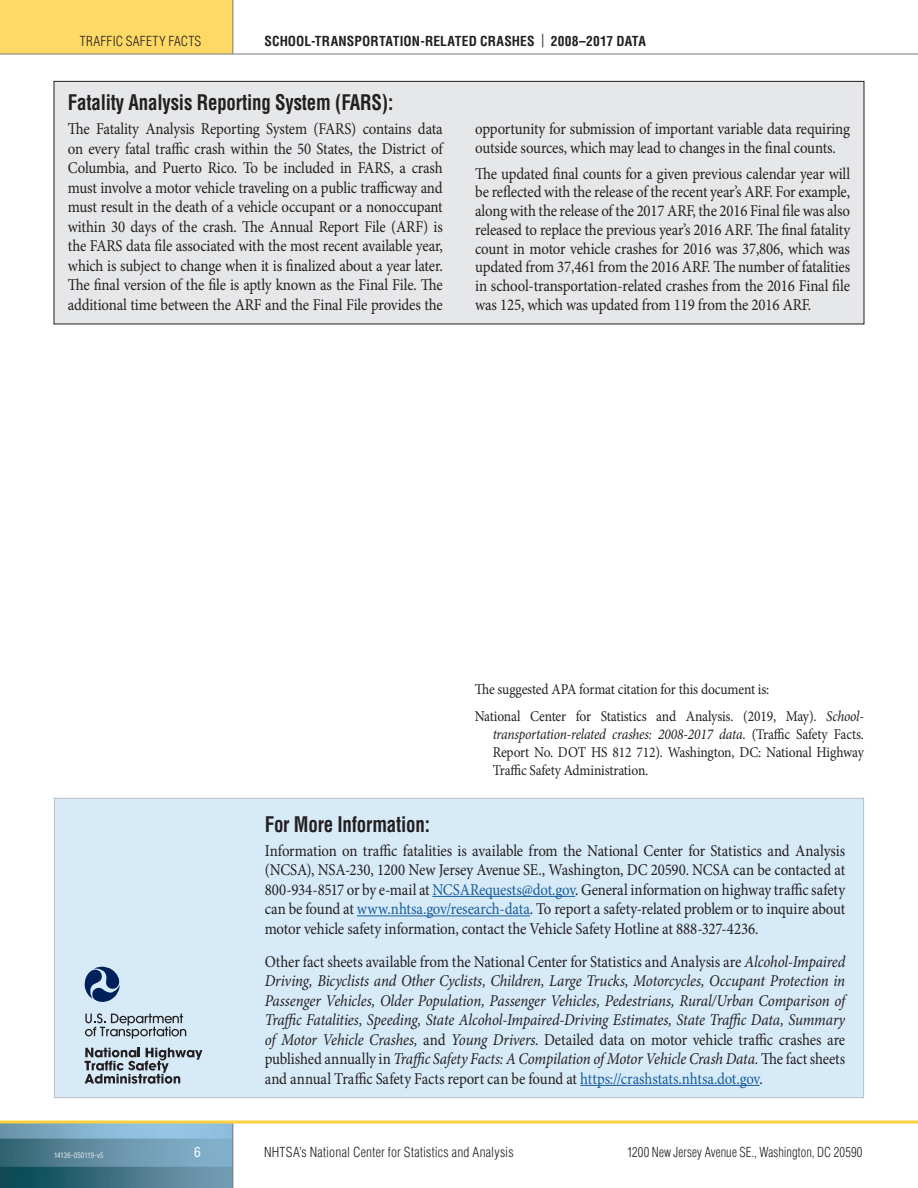
<style>
.page{position:relative;width:918px;height:1188px;background:#fff}
.page>*{position:absolute;margin:0;border:0;box-sizing:border-box;transform-origin:0 0}
.HeadA{font:700 condensed 21px "Helvetica LT Std";letter-spacing:-.01em;color:#231f20;scale:.9 1}
.Body{font:16.5px/19.5px "Minion Pro";letter-spacing:-.01em;color:#231f20;text-align:justify;scale:.9 1}
.Body-2{font:italic 16.5px/19.5px "Minion Pro";letter-spacing:-.01em;color:#231f20;text-align:justify;scale:.9 1}
.Citation{font:15px/18px "Minion Pro";letter-spacing:-.01em;color:#231f20;text-align:justify;scale:.9 1}
.t1{font:300 condensed 13.5px "Helvetica LT Std";letter-spacing:.01em;color:#231f20}
.t2{font:700 condensed 13.5px "Helvetica LT Std";letter-spacing:.01em;color:#231f20}
.t3{font:300 condensed 13.5px "Helvetica LT Std";letter-spacing:.01em;color:#231f20;scale:.93 1}
.t4{font:condensed 13.5px "Helvetica LT Std";color:#fff}
.t5{font:300 condensed 7.5px "Helvetica LT Std";letter-spacing:.01em;color:#fff}
.s1{font-weight:400}
.s2{font-style:italic}
.s3{color:#175d9e}
.s4{font-style:normal}
.s5{font-style:normal;color:#175d9e}
</style>
<div class="page">
<div style="left:0;top:0;width:233px;height:54px;background:#ffd965"></div>
<img style="left:0;top:1124px;width:232px;height:64px">
<hr style="left:232px;top:1122px;width:1px;height:66px;background:#76787b">
<hr style="left:232px;top:0;width:1px;height:54px;background:#76787b">
<svg style="left:0;top:1120px;width:918px;height:4px;background:#fbd96d"></svg>
<hr style="left:0;top:54px;width:918px;height:1px;background:#76787b">
<div style="left:54px;top:798px;width:810px;height:300px;background:#d7eaf7"></div>
<hr style="left:432px;top:896px;width:143px;height:1px;background:#175d9e">
<hr style="left:357px;top:915px;width:173px;height:1px;background:#175d9e">
<hr style="left:580px;top:1085px;width:179px;height:1px;background:#175d9e">
<svg style="left:84px;top:967px;width:36px;height:35px"></svg>
<svg style="left:85px;top:1013px;width:101px;height:26px"></svg>
<svg style="left:85px;top:1048px;width:117px;height:36px"></svg>
<div style="left:54px;top:81px;width:810px;height:243px;background:#e6e7e9"></div>
<div style="left:54px;top:81px;width:810px;height:243px;border:1px solid #231f20"></div>
<p class="t1" style="left:80px;top:32px;width:123px">TRAFFIC SAFETY FACTS</p>
<p class="t2" style="left:264px;top:32px;width:383px">SCHOOL-TRANSPORTATION-RELATED CRASHES <span class="s1">|</span> 2008–2017 DATA</p>
<p class="HeadA" style="left:68px;top:90px;width:363px">Fatality Analysis Reporting System (FARS):</p>
<p class="Body" style="left:68px;top:119px;width:418px">The Fatality Analysis Reporting System (FARS) contains data on every fatal traffic crash within the 50 States, the District of Columbia, and Puerto Rico. To be included in FARS, a crash must involve a motor vehicle traveling on a public trafficway and must result in the death of a vehicle occupant or a nonoccupant within 30 days of the crash. The Annual Report File (ARF) is the FARS data file associated with the most recent available year, which is subject to change when it is finalized about a year later.<br>The final version of the file is aptly known as the Final File. The additional time between the ARF and the Final File provides the</p>
<p class="Body" style="left:475px;top:120px;width:418px;line-height:18.8px">opportunity for submission of important variable data requiring outside sources, which may lead to changes in the final counts.</p>
<p class="Body" style="left:475px;top:164px;width:418px;line-height:18.8px">The updated final counts for a given previous calendar year will be reflected with the release of the recent year’s ARF. For example, along with the release of the 2017 ARF, the 2016 Final file was also released to replace the previous year’s 2016 ARF. The final fatality count in motor vehicle crashes for 2016 was 37,806, which was updated from 37,461 from the 2016 ARF. The number of fatalities in school-transportation-related crashes from the 2016 Final file was 125, which was updated from 119 from the 2016 ARF.</p>
<p class="Citation" style="left:475px;top:681px;width:329px">The suggested APA format citation for this document is:</p>
<p class="Citation" style="left:493px;top:708px;width:414px;text-indent:-18px">National Center for Statistics and Analysis. (2019, May). <span class="s2">School&shy;transportation-related crashes: 2008-2017 data</span>. (Traffic Safety Facts.<br>Report No. DOT HS 812 712). Washington, DC: National Highway Traffic Safety Administration.</p>
<p class="t5" style="left:54px;top:1150px;width:51px">14136-050119-v5</p>
<p class="HeadA" style="left:265px;top:811px;width:185px">For More Information:</p>
<p class="Body" style="left:265px;top:841px;width:647px">Information on traffic fatalities is available from the National Center for Statistics and Analysis (NCSA), NSA-230, 1200 New Jersey Avenue SE., Washington, DC 20590. NCSA can be contacted at 800-934-8517 or by e-mail at <span class="s3">NCSARequests@dot.gov</span>. General information on highway traffic safety can be found at <span class="s3">www.nhtsa.gov/research-data</span>. To report a safety-related problem or to inquire about motor vehicle safety information, contact the Vehicle Safety Hotline at 888-327-4236.</p>
<p class="Body-2" style="left:265px;top:952px;width:647px"><span class="s4">Other fact sheets available from the National Center for Statistics and Analysis are</span> Alcohol-Impaired Driving, Bicyclists and Other Cyclists, Children, Large Trucks, Motorcycles, Occupant Protection in Passenger Vehicles, Older Population, Passenger Vehicles, Pedestrians, Rural/Urban Comparison of Traffic Fatalities, Speeding, State Alcohol-Impaired-Driving Estimates, State Traffic Data, Summary of Motor Vehicle Crashes, <span class="s4">and</span> Young Drivers<span class="s4">. Detailed data on motor vehicle traffic crashes are published annually in</span> Traffic Safety Facts: A Compilation of Motor Vehicle Crash Data. <span class="s4">The fact sheets and annual Traffic Safety Facts report can be found at</span> <span class="s5">https://crashstats.nhtsa.dot.gov</span><span class="s4">.</span></p>
<p class="t4" style="left:194px;top:1144px;width:8px">6</p>
<p class="t1" style="left:264px;top:1144px;width:251px">NHTSA’s National Center for Statistics and Analysis</p>
<p class="t3" style="left:627px;top:1144px;width:255px">1200 New Jersey Avenue SE., Washington, DC 20590</p>
</div>
